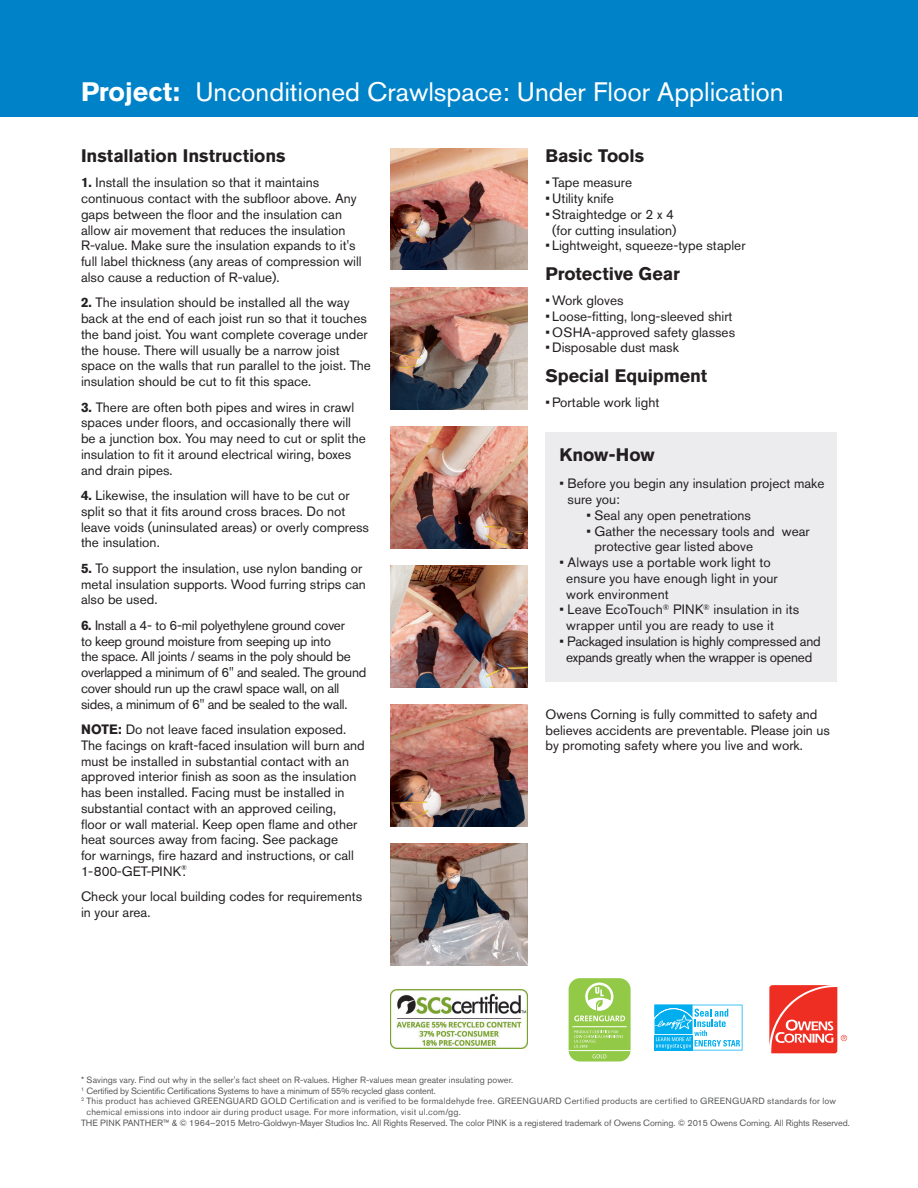
<style>
.page{position:relative;width:918px;height:1188px;background:#fff}
.page>*{position:absolute;margin:0;border:0;box-sizing:border-box;transform-origin:0 0}
.t1{font:26.55px "Akzidenz Grotesk Pro";color:#fff}
.head{font:700 18px "Akzidenz Grotesk Pro";letter-spacing:-.005em;color:#231f20}
.text{font:13.5px/15.8px "Akzidenz Grotesk Pro";color:#231f20}
.bullets_NO_space_aft{font:13.5px/15.8px "Akzidenz Grotesk Pro";color:#231f20}
.text-2{font:13.5px/15.8px "Akzidenz Grotesk Pro";letter-spacing:-.02em;color:#231f20}
.bullet_WITH_space_af{font:13.5px "Akzidenz Grotesk Pro";color:#231f20}
.t2{font:9px "Akzidenz Grotesk Pro";color:#57585a}
.t3{font:9px/10.8px "Akzidenz Grotesk Pro";letter-spacing:.025em;color:#57585a}
.t4{font:9px "Akzidenz Grotesk Pro";letter-spacing:-.02em;color:#57585a}
.s1{font-weight:700}
</style>
<div class="page">
<div style="left:0;top:0;width:918px;height:117px;background:#0082c8"></div>
<img style="left:391px;top:148px;width:136px;height:122px">
<img style="left:391px;top:288px;width:136px;height:121px">
<img style="left:391px;top:427px;width:136px;height:121px">
<img style="left:391px;top:566px;width:136px;height:121px">
<img style="left:391px;top:844px;width:136px;height:121px">
<img style="left:391px;top:705px;width:136px;height:121px">
<div style="left:545px;top:432px;width:292px;height:250px;background:#ececee"></div>
<svg style="left:769px;top:985px;width:78px;height:68px"></svg>
<div style="left:569px;top:978px;width:62px;height:84px;background:#92c947;border-radius:11px"></div>
<hr style="left:569px;top:1050px;width:62px;height:1px;background:#fff">
<svg style="left:592px;top:1054px;width:14px;height:4px"></svg>
<svg style="left:574px;top:1030px;width:49px;height:18px"></svg>
<hr style="left:572px;top:1026px;width:55px;height:1px;background:#fff">
<svg style="left:574px;top:983px;width:51px;height:38px"></svg>
<img style="left:391px;top:990px;width:136px;height:59px">
<div style="left:654px;top:1017px;width:38px;height:34px;background:#00aeef"></div>
<svg style="left:654px;top:1005px;width:88px;height:45px"></svg>
<p class="t1" style="left:81px;top:74px;width:704px"><span class="s1">Project:</span> Unconditioned Crawlspace: Under Floor Application</p>
<p class="head" style="left:81px;top:144px;width:206px">Installation Instructions</p>
<p class="text" style="left:81px;top:175px;width:282px"><span class="s1">1.</span> Install the insulation so that it maintains continuous contact with the subfloor above. Any gaps between the floor and the insulation can allow air movement that reduces the insulation R-value. Make sure the insulation expands to it's full label thickness (any areas of compression will also cause a reduction of R-value).</p>
<p class="text" style="left:81px;top:295px;width:292px"><span class="s1">2.</span> The insulation should be installed all the way back at the end of each joist run so that it touches the band joist. You want complete coverage under the house. There will usually be a narrow joist space on the walls that run parallel to the joist. The insulation should be cut to fit this space.</p>
<p class="text" style="left:81px;top:399px;width:286px"><span class="s1">3.</span> There are often both pipes and wires in crawl spaces under floors, and occasionally there will be a junction box. You may need to cut or split the insulation to fit it around electrical wiring, boxes and drain pipes.</p>
<p class="text" style="left:81px;top:487px;width:290px"><span class="s1">4.</span> Likewise, the insulation will have to be cut or split so that it fits around cross braces. Do not leave voids (uninsulated areas) or overly compress the insulation.</p>
<p class="text" style="left:81px;top:560px;width:286px"><span class="s1">5.</span> To support the insulation, use nylon banding or metal insulation supports. Wood furring strips can also be used.</p>
<p class="text-2" style="left:81px;top:617px;width:287px"><span class="s1">6.</span> Install a 4- to 6-mil polyethylene ground cover<br>to keep ground moisture from seeping up into<br>the space. All joints / seams in the poly should be overlapped a minimum of 6" and sealed. The ground cover should run up the crawl space wall, on all sides, a minimum of 6" and be sealed to the wall.</p>
<p class="text" style="left:81px;top:721px;width:285px"><span class="s1">NOTE:</span> Do not leave faced insulation exposed.<br>The facings on kraft-faced insulation will burn and must be installed in substantial contact with an approved interior finish as soon as the insulation has been installed. Facing must be installed in substantial contact with an approved ceiling, floor or wall material. Keep open flame and other heat sources away from facing. See package<br>for warnings, fire hazard and instructions, or call 1-800-GET-PINK<sup>®</sup>.</p>
<p class="text" style="left:81px;top:889px;width:283px">Check your local building codes for requirements in your area.</p>
<p class="head" style="left:545px;top:144px;width:100px">Basic Tools</p>
<p class="bullets_NO_space_aft" style="left:545px;top:175px;width:88px">• Tape measure</p>
<p class="bullets_NO_space_aft" style="left:545px;top:191px;width:70px">• Utility knife</p>
<p class="bullets_NO_space_aft" style="left:545px;top:206px;width:133px;text-align:center">• Straightedge or 2 x 4 (for cutting insulation)</p>
<p class="bullet_WITH_space_af" style="left:545px;top:237px;width:202px">• Lightweight, squeeze-type stapler</p>
<p class="head" style="left:545px;top:262px;width:136px">Protective Gear</p>
<p class="bullets_NO_space_aft" style="left:545px;top:293px;width:80px">• Work gloves</p>
<p class="bullets_NO_space_aft" style="left:545px;top:308px;width:189px">• Loose-fitting, long-sleeved shirt</p>
<p class="bullets_NO_space_aft" style="left:545px;top:324px;width:191px">• OSHA-approved safety glasses</p>
<p class="bullet_WITH_space_af" style="left:545px;top:339px;width:135px">• Disposable dust mask</p>
<p class="head" style="left:545px;top:364px;width:163px">Special Equipment</p>
<p class="bullet_WITH_space_af" style="left:545px;top:394px;width:115px">• Portable work light</p>
<p class="head" style="left:559px;top:443px;width:97px">Know-How</p>
<p class="bullets_NO_space_aft" style="left:568px;top:476px;width:258px;text-indent:-8px">• Before you begin any insulation project make sure you:</p>
<p class="bullets_NO_space_aft" style="left:586px;top:507px;width:166px">• Seal any open penetrations</p>
<p class="bullets_NO_space_aft" style="left:595px;top:523px;width:217px;text-indent:-8px">• Gather the necessary tools and wear protective gear listed above</p>
<p class="bullets_NO_space_aft" style="left:559px;top:554px;width:213px">• Always use a portable work light to</p>
<p class="bullets_NO_space_aft" style="left:566px;top:570px;width:213px">ensure you have enough light in your work environment</p>
<p class="bullets_NO_space_aft" style="left:566px;top:602px;width:235px;text-indent:-7px">• Leave EcoTouch<sup>®</sup> PINK<sup>®</sup> insulation in its wrapper until you are ready to use it</p>
<p class="bullets_NO_space_aft" style="left:559px;top:633px;width:263px;text-align:center">• Packaged insulation is highly compressed and expands greatly when the wrapper is opened</p>
<p class="text" style="left:546px;top:706px;width:286px">Owens Corning is fully committed to safety and believes accidents are preventable. Please join us by promoting safety where you live and work.</p>
<p class="t2" style="left:81px;top:1074px;width:434px">* Savings vary. Find out why in the seller's fact sheet on R-values. Higher R-values mean greater insulating power.</p>
<p class="t4" style="left:81px;top:1085px;width:356px"><sup>1</sup> Certified by Scientific Certifications Systems to have a minimum of 55% recycled glass content.</p>
<p class="t3" style="left:86px;top:1096px;width:751px;text-indent:-5px"><sup>2</sup> This product has achieved GREENGUARD GOLD Certification and is verified to be formaldehyde free. GREENGUARD Certified products are certified to GREENGUARD standards for low chemical emissions into indoor air during product usage. For more information, visit ul.com/gg.</p>
<p class="t2" style="left:81px;top:1117px;width:770px">THE PINK PANTHER™ &amp; © 1964–2015 Metro-Goldwyn-Mayer Studios Inc. All Rights Reserved. The color PINK is a registered trademark of Owens Corning. © 2015 Owens Corning. All Rights Reserved.</p>
</div>
